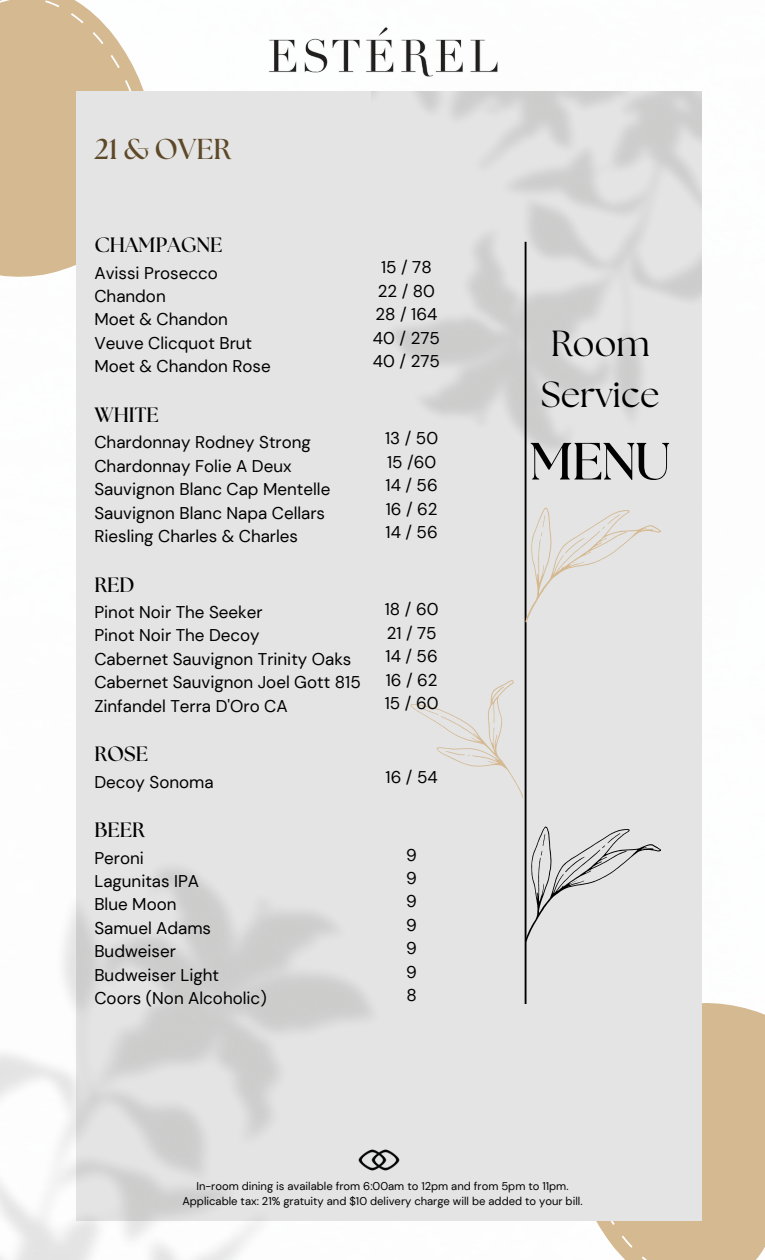
<style>
.page{position:relative;width:765px;height:1260px;background:#fff}
.page>*{position:absolute;margin:0;border:0;box-sizing:border-box;transform-origin:0 0}
.t1{font:700 52.25px "The Seasons";color:#000}
.t2{font:36.25px/50.6px "The Seasons";color:#000}
.t3{font:700 28.75px "The Seasons";color:#5d4827}
.t4{font:700 20.75px "The Seasons";color:#000}
.t5{font:17px/23.5px "DM Sans";color:#000}
.t6{font:11.25px/15px "DM Sans";color:#000;text-align:center}
</style>
<div class="page">
<svg style="left:0;top:0;width:144px;height:277px;background:#d7bf9b"></svg>
<div style="left:596px;top:1003px;width:169px;height:257px;background:#d4b991"></div>
<div style="left:76px;top:91px;width:626px;height:1130px;background:#e4e4e4"></div>
<hr style="left:525px;top:242px;width:2px;height:762px;background:#000">
<svg style="left:410px;top:464px;width:251px;height:507px"></svg>
<img style="left:268px;top:27px;width:230px;height:49px">
<img style="left:358px;top:1149px;width:42px;height:22px">
<h3 class="t3" style="left:94px;top:136px;width:139px">21 &amp; OVER</h3>
<p class="t4" style="left:94px;top:236px;width:130px">CHAMPAGNE</p>
<p class="t5" style="left:94px;top:261px;width:178px">Avissi Prosecco<br>Chandon<br>Moet &amp; Chandon<br>Veuve Clicquot Brut<br>Moet &amp; Chandon Rose</p>
<p class="t4" style="left:94px;top:405px;width:66px">WHITE</p>
<p class="t5" style="left:94px;top:431px;width:237px">Chardonnay Rodney Strong<br>Chardonnay Folie A Deux<br>Sauvignon Blanc Cap Mentelle<br>Sauvignon Blanc Napa Cellars<br>Riesling Charles &amp; Charles</p>
<p class="t4" style="left:94px;top:575px;width:42px">RED</p>
<p class="t5" style="left:94px;top:600px;width:268px">Pinot Noir The Seeker<br>Pinot Noir The Decoy<br>Cabernet Sauvignon Trinity Oaks<br>Cabernet Sauvignon Joel Gott 815<br>Zinfandel Terra D'Oro CA</p>
<p class="t4" style="left:94px;top:745px;width:55px">ROSE</p>
<p class="t5" style="left:94px;top:770px;width:121px">Decoy Sonoma</p>
<p class="t4" style="left:94px;top:821px;width:52px">BEER</p>
<p class="t5" style="left:94px;top:846px;width:174px">Peroni<br>Lagunitas IPA<br>Blue Moon<br>Samuel Adams<br>Budweiser<br>Budweiser Light<br>Coors (Non Alcoholic)</p>
<p class="t5" style="left:373px;top:256px;width:68px;text-align:center">15 / 78<br>22 / 80<br>28 / 164<br>40 / 275<br>40 / 275</p>
<p class="t5" style="left:385px;top:427px;width:54px;text-align:justify">13 / 50<br>15 /60<br>14 / 56<br>16 / 62<br>14 / 56</p>
<p class="t5" style="left:385px;top:598px;width:55px;text-align:justify">18 / 60<br>21 / 75<br>14 / 56<br>16 / 62<br>15 / 60</p>
<p class="t5" style="left:386px;top:766px;width:54px">16 / 54</p>
<p class="t5" style="left:406px;top:843px;width:12px;text-align:justify">9<br>9<br>9<br>9<br>9<br>9<br>8</p>
<h2 class="t2" style="left:541px;top:320px;width:120px">Room<br>Service</h2>
<h1 class="t1" style="left:530px;top:438px;width:142px">MENU</h1>
<p class="t6" style="left:182px;top:1179px;width:402px">In-room dining is available from 6:00am to 12pm and from 5pm to 11pm.<br>Applicable tax: 21% gratuity and $10 delivery charge will be added to your bill.</p>
</div>
